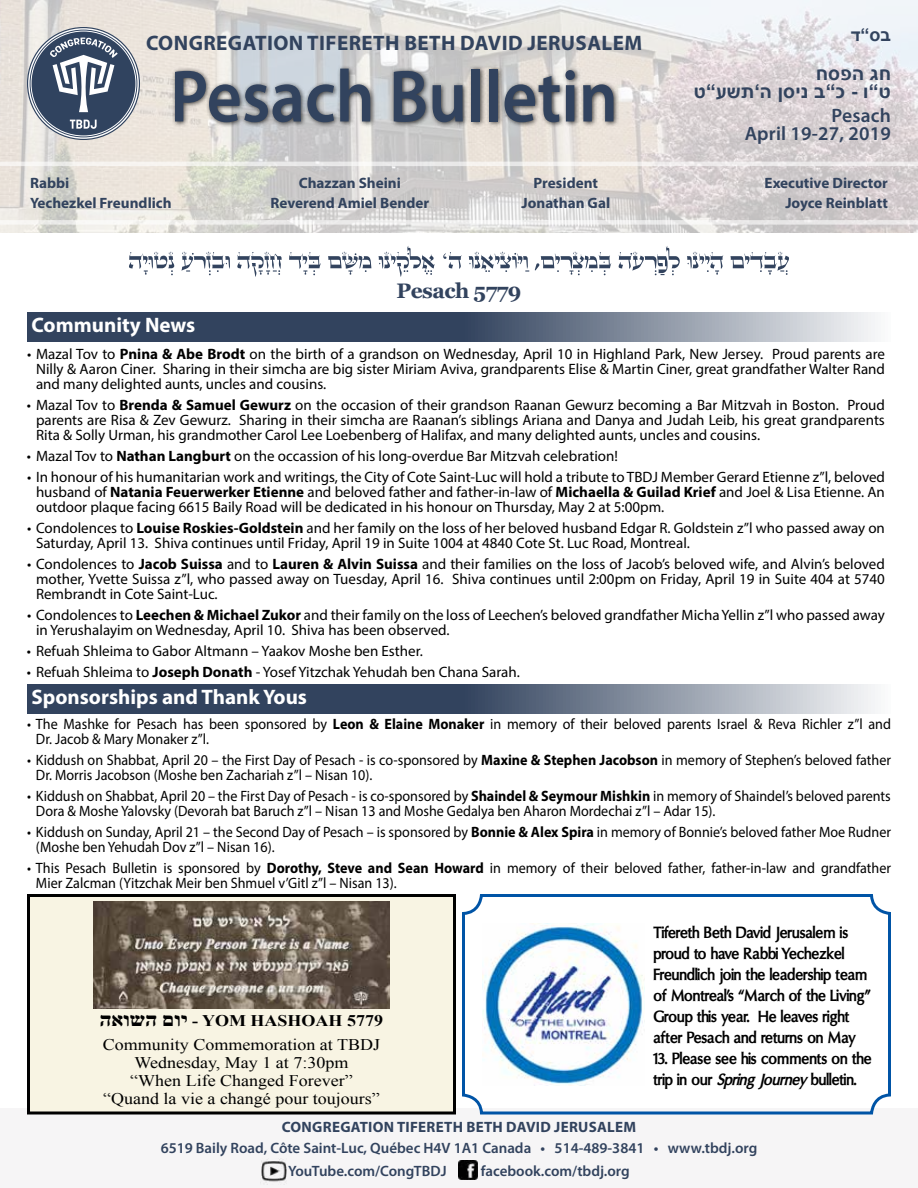
<style>
.page{position:relative;width:918px;height:1188px;background:#fff}
.page>*{position:absolute;margin:0;border:0;box-sizing:border-box;transform-origin:0 0}
.t1{font:600 74.55px "Myriad Pro";color:#32435e;scale:.92 1}
.t2{font:700 21px "Myriad Pro";letter-spacing:.02em;color:#32435e}
.t3{font:700 21px "Myriad Pro";color:#fff}
.t4{font:700 21px "Georgia";letter-spacing:-.025em;color:#32435e}
.t5{font:700 20.25px "Times New Roman";color:#000;scale:1.11 1}
.t6{font:700 19.5px/18px "Arial";color:#32435e;text-align:right}
.t7{font:600 19.5px/18px "Myriad Pro";letter-spacing:.01em;color:#32435e;text-align:right}
.t8{font:700 18px "Arial";color:#32435e}
.t9{font:700 16.5px/21px "Oregon LDO Extra";color:#000;scale:.95 1}
.t10{font:16.2px/18px "Times New Roman";color:#000;text-align:center;scale:1.11 1}
.t11{font:700 16.2px "Times New Roman";color:#000;scale:1.11 1}
.t12{font:15px/15px "Myriad Pro";color:#000;text-align:justify}
.t13{font:15px/15px "Myriad Pro";color:#000;scale:.94 1}
.t14{font:600 15px/22.5px "Myriad Pro";color:#32435e}
.t15{font:700 15px "Myriad Pro";color:#32435e}
.t16{font:700 15px "Myriad Pro";letter-spacing:.02em;color:#32435e}
.s1{font-weight:700}
.s2{font-size:16.2px}
.s3{font-style:italic}
</style>
<div class="page">
<img style="left:0;top:0;width:918px;height:232px">
<div style="left:171px;top:65px;width:448px;height:63px;background:#000;opacity:.75"></div>
<hr style="left:0;top:162px;width:918px;height:4px;background:#f0eeed">
<svg style="left:27px;top:27px;width:113px;height:113px;background:#53637a"></svg>
<svg style="left:70px;top:120px;width:27px;height:9px"></svg>
<svg style="left:50px;top:38px;width:68px;height:74px"></svg>
<div style="left:0;top:1109px;width:918px;height:79px;background:#f6f5f6"></div>
<img style="left:261px;top:1159px;width:26px;height:26px">
<img style="left:458px;top:1160px;width:20px;height:20px">
<div style="left:0;top:220px;width:918px;height:5px;background:#eeeded"></div>
<svg style="left:27px;top:312px;width:848px;height:29px;background:#606e82"></svg>
<svg style="left:129px;top:246px;width:660px;height:31px"></svg>
<svg style="left:27px;top:684px;width:848px;height:29px;background:#606e82"></svg>
<div style="left:28px;top:896px;width:426px;height:217px;background:#f8f4e3"></div>
<div style="left:27px;top:894px;width:429px;height:220px;border:3px solid #000"></div>
<img style="left:93px;top:901px;width:297px;height:107px">
<div style="left:462px;top:894px;width:429px;height:220px;border:3px solid #0054a6;border-radius:18px"></div>
<img style="left:482px;top:923px;width:162px;height:162px">
<h2 class="t2" style="left:146px;top:29px;width:498px">CONGREGATION TIFERETH BETH DAVID JERUSALEM</h2>
<h1 class="t1" style="left:170px;top:49px;width:488px">Pesach Bulletin</h1>
<p class="t8" style="left:851px;top:22px;width:42px">ד“ ב</p>
<p class="t8" style="left:870px;top:22px;width:13px">ס</p>
<h3 class="t6" style="left:694px;top:64px;width:199px">ח ס הפ חג<br>ט שע“ ת ה ‘ ס ן ט“ ו -כ“בנ י</h3>
<h3 class="t7" style="left:745px;top:106px;width:148px">Pesach<br>April 19-27, 2019</h3>
<p class="t15" style="left:30px;top:174px;width:41px">Rabbi</p>
<p class="t15" style="left:299px;top:174px;width:104px">Chazzan Sheini</p>
<p class="t15" style="left:534px;top:174px;width:66px">President</p>
<p class="t15" style="left:765px;top:174px;width:125px">Executive Director</p>
<p class="t15" style="left:30px;top:193px;width:143px">Yechezkel Freundlich</p>
<p class="t15" style="left:271px;top:193px;width:160px">Reverend Amiel Bender</p>
<p class="t15" style="left:521px;top:193px;width:90px">Jonathan Gal</p>
<p class="t15" style="left:785px;top:193px;width:104px">Joyce Reinblatt</p>
<h2 class="t4" style="left:397px;top:278px;width:126px">Pesach 5779</h2>
<h2 class="t3" style="left:32px;top:311px;width:165px">Community News</h2>
<p class="t12" style="left:36px;top:346px;width:851px;text-indent:-9px">• Mazal Tov to <span class="s1">Pnina &amp; Abe Brodt</span> on the birth of a grandson on Wednesday, April 10 in Highland Park, New Jersey. Proud parents are Nilly &amp; Aaron Ciner. Sharing in their simcha are big sister Miriam Aviva, grandparents Elise &amp; Martin Ciner, great grandfather Walter Rand and many delighted aunts, uncles and cousins.</p>
<p class="t12" style="left:36px;top:397px;width:851px;text-indent:-9px">• Mazal Tov to <span class="s1">Brenda &amp; Samuel Gewurz</span> on the occasion of their grandson Raanan Gewurz becoming a Bar Mitzvah in Boston. Proud parents are Risa &amp; Zev Gewurz. Sharing in their simcha are Raanan’s siblings Ariana and Danya and Judah Leib, his great grandparents Rita &amp; Solly Urman, his grandmother Carol Lee Loebenberg of Halifax, and many delighted aunts, uncles and cousins.</p>
<p class="t12" style="left:27px;top:448px;width:592px">• Mazal Tov to <span class="s1">Nathan Langburt</span> on the occassion of his long-overdue Bar Mitzvah celebration!</p>
<p class="t12" style="left:36px;top:469px;width:851px;text-indent:-9px">• In honour of his humanitarian work and writings, the City of Cote Saint-Luc will hold a tribute to TBDJ Member Gerard Etienne z”l, beloved husband of <span class="s1">Natania Feuerwerker Etienne</span> and beloved father and father-in-law of <span class="s1">Michaella &amp; Guilad Krief</span> and Joel &amp; Lisa Etienne. An outdoor plaque facing 6615 Baily Road will be dedicated in his honour on Thursday, May 2 at 5:00pm.</p>
<p class="t12" style="left:36px;top:520px;width:850px;text-indent:-9px">• Condolences to <span class="s1">Louise Roskies-Goldstein</span> and her family on the loss of her beloved husband Edgar R. Goldstein z”l who passed away on<br>Saturday, April 13. Shiva continues until Friday, April 19 in Suite 1004 at 4840 Cote St. Luc Road, Montreal.</p>
<p class="t12" style="left:36px;top:556px;width:850px;text-indent:-9px">• Condolences to <span class="s1">Jacob Suissa</span> and to <span class="s1">Lauren &amp; Alvin Suissa</span> and their families on the loss of Jacob’s beloved wife, and Alvin’s beloved mother, Yvette Suissa z”l, who passed away on Tuesday, April 16. Shiva continues until 2:00pm on Friday, April 19 in Suite 404 at 5740<br>Rembrandt in Cote Saint-Luc.</p>
<p class="t12" style="left:36px;top:607px;width:851px;text-indent:-9px">• Condolences to <span class="s1">Leechen &amp; Michael Zukor</span> and their family on the loss of Leechen’s beloved grandfather Micha Yellin z”l who passed away in Yerushalayim on Wednesday, April 10. Shiva has been observed.</p>
<p class="t12" style="left:27px;top:643px;width:397px">• Refuah Shleima to Gabor Altmann – Yaakov Moshe ben Esther.</p>
<p class="t12" style="left:27px;top:664px;width:494px">• Refuah Shleima to <span class="s1">Joseph Donath</span> - Yosef Yitzchak Yehudah ben Chana Sarah.</p>
<h2 class="t3" style="left:32px;top:683px;width:277px">Sponsorships and Thank Yous</h2>
<p class="t13" style="left:36px;top:716px;width:911px;text-indent:-9px">• The Mashke for Pesach has been sponsored by <span class="s1">Leon &amp; Elaine Monaker</span> in memory of their beloved parents Israel &amp; Reva Richler z”l and<br>Dr. Jacob &amp; Mary Monaker z”l.</p>
<p class="t13" style="left:36px;top:752px;width:911px;text-indent:-9px">• Kiddush on Shabbat, April 20 – the First Day of Pesach - is co-sponsored by <span class="s1">Maxine &amp; Stephen Jacobson</span> in memory of Stephen’s beloved father<br>Dr. Morris Jacobson (Moshe ben Zachariah z”l – Nisan 10).</p>
<p class="t13" style="left:36px;top:788px;width:911px;text-indent:-9px">• Kiddush on Shabbat, April 20 – the First Day of Pesach - is co-sponsored by <span class="s1">Shaindel &amp; Seymour Mishkin</span> in memory of Shaindel’s beloved parents<br>Dora &amp; Moshe Yalovsky (Devorah bat Baruch z”l – Nisan 13 and Moshe Gedalya ben Aharon Mordechai z”l – Adar 15).</p>
<p class="t13" style="left:36px;top:824px;width:911px;text-indent:-9px">• Kiddush on Sunday, April 21 – the Second Day of Pesach – is sponsored by <span class="s1">Bonnie &amp; Alex Spira</span> in memory of Bonnie’s beloved father Moe Rudner (Moshe ben Yehudah Dov z”l – Nisan 16).</p>
<p class="t13" style="left:36px;top:860px;width:911px;text-indent:-9px">• This Pesach Bulletin is sponsored by <span class="s1">Dorothy, Steve and Sean Howard</span> in memory of their beloved father, father-in-law and grandfather<br>Mier Zalcman (Yitzchak Meir ben Shmuel v’Gitl z”l – Nisan 13).</p>
<h3 class="t5" style="left:100px;top:1005px;width:90px">שו אה <span class="s2">-</span>י ו םה</h3>
<p class="t10" style="left:103px;top:1035px;width:251px">Community Commemoration at TBDJ<br>Wednesday, May 1 at 7:30pm<br>“When Life Changed Forever” “Quand la vie a changé pour toujours”</p>
<p class="t11" style="left:202px;top:1009px;width:165px">YOM HASHOAH 5779</p>
<p class="t9" style="left:653px;top:923px;width:230px">Tifereth Beth David Jerusalem is proud to have Rabbi Yechezkel<br>Freundlich join the leadership team of Montreal’s “March of the Living”<br>Group this year. He leaves right after Pesach and returns on May</p>
<p class="t9" style="left:653px;top:1049px;width:231px">13. Please see his comments on the trip in our <span class="s3">Spring Journey</span> bulletin.</p>
<p class="t16" style="left:282px;top:1117px;width:356px">CONGREGATION TIFERETH BETH DAVID JERUSALEM</p>
<p class="t14" style="left:288px;top:1137px;width:471px;text-indent:-128px">6519 Baily Road, Côte Saint-Luc, Québec H4V 1A1 Canada • 514-489-3841 • www.tbdj.org<br>YouTube.com/CongTBDJ</p>
<p class="t14" style="left:481px;top:1159px;width:151px">facebook.com/tbdj.org</p>
</div>
